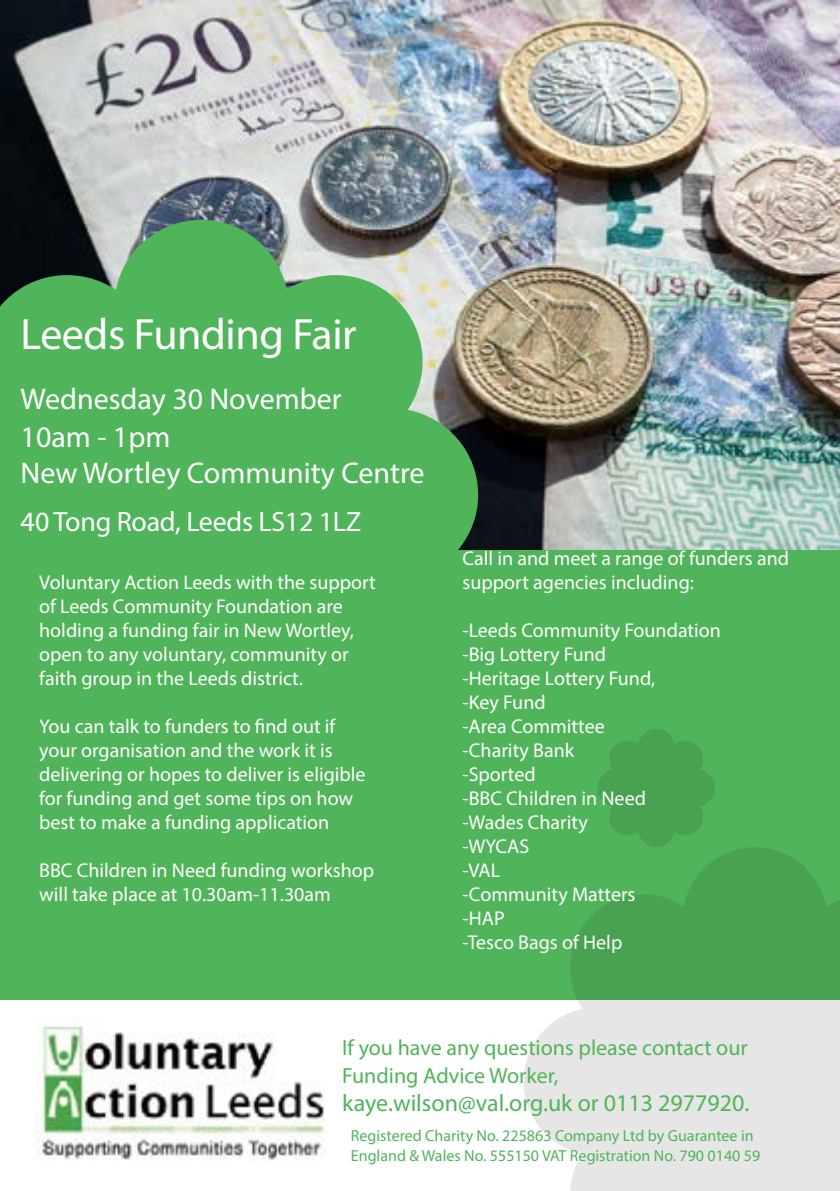
<style>
.page{position:relative;width:840px;height:1191px;background:#fff}
.page>*{position:absolute;margin:0;border:0;box-sizing:border-box;transform-origin:0 0}
.t1{font:44px "Myriad Pro";letter-spacing:-.01em;color:#fff}
.t2{font:30px/37.2px "Myriad Pro";color:#fff}
.t3{font:28px "Myriad Pro";letter-spacing:-.01em;color:#fff}
.t4{font:24px "Myriad Pro";color:#50b45a}
.t5{font:22px/28px "Myriad Pro";color:#50b45a}
.t6{font:20px/24px "Myriad Pro";color:#fff}
.t7{font:16px/20px "Myriad Pro";color:#50b45a}
</style>
<div class="page">
<img style="left:0;top:0;width:839px;height:550px">
<div style="left:0;top:550px;width:839px;height:450px;background:#50b45a"></div>
<svg style="left:0;top:220px;width:478px;height:330px;background:#5bab63"></svg>
<img style="left:36px;top:1017px;width:289px;height:144px">
<svg style="left:524px;top:847px;width:315px;height:344px;fill:#e6e6e6"></svg>
<svg style="left:597px;top:729px;width:117px;height:118px"></svg>
<h1 class="t1" style="left:21px;top:307px;width:337px">Leeds Funding Fair</h1>
<h2 class="t2" style="left:21px;top:379px;width:405px">Wednesday 30 November<br>10am - 1pm<br>New Wortley Community Centre</h2>
<h3 class="t3" style="left:21px;top:504px;width:342px">40 Tong Road, Leeds LS12 1LZ</h3>
<p class="t6" style="left:39px;top:570px;width:338px">Voluntary Action Leeds with the support of Leeds Community Foundation are holding a funding fair in New Wortley, open to any voluntary, community or faith group in the Leeds district.</p>
<p class="t6" style="left:39px;top:714px;width:328px">You can talk to funders to find out if your organisation and the work it is delivering or hopes to deliver is eligible for funding and get some tips on how best to make a funding application</p>
<p class="t6" style="left:39px;top:858px;width:336px">BBC Children in Need funding workshop will take place at 10.30am-11.30am</p>
<p class="t6" style="left:462px;top:546px;width:328px">Call in and meet a range of funders and support agencies including:</p>
<p class="t6" style="left:462px;top:618px;width:260px">-Leeds Community Foundation -Big Lottery Fund<br>-Heritage Lottery Fund,<br>-Key Fund<br>-Area Committee<br>-Charity Bank<br>-Sported<br>-BBC Children in Need<br>-Wades Charity<br>-WYCAS<br>-VAL<br>-Community Matters<br>-HAP<br>-Tesco Bags of Help</p>
<p class="t5" style="left:342px;top:1033px;width:407px">If you have any questions please contact our<br>Funding Advice Worker,</p>
<p class="t4" style="left:342px;top:1088px;width:408px">kaye.wilson@val.org.uk or 0113 2977920.</p>
<p class="t7" style="left:351px;top:1125px;width:410px">Registered Charity No. 225863 Company Ltd by Guarantee in<br>England &amp; Wales No. 555150 VAT Registration No. 790 0140 59</p>
</div>
